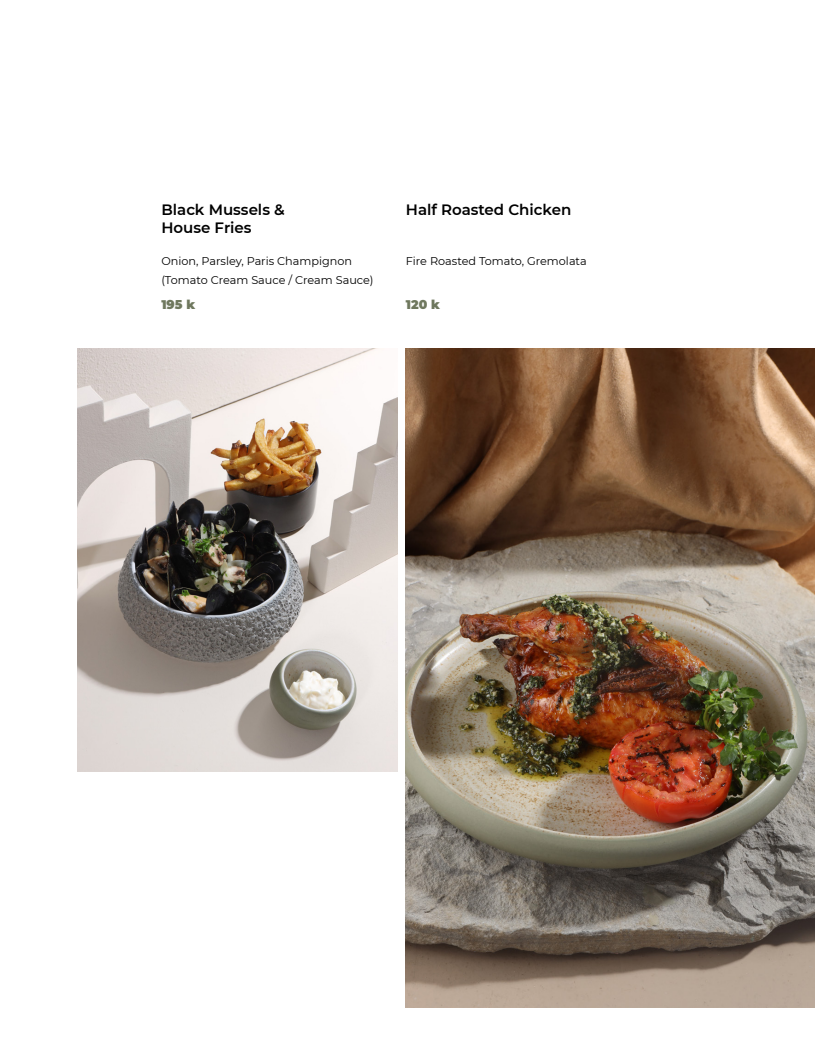
<style>
.page{position:relative;width:815px;height:1053px;background:#fff}
.page>*{position:absolute;margin:0;border:0;box-sizing:border-box;transform-origin:0 0}
.t1{font:600 15px "Montserrat";color:#000}
.t2{font:900 12.5px "Montserrat";color:#6f785e}
.t3{font:11.25px "Montserrat";color:#000}
</style>
<div class="page">
<img style="left:406px;top:348px;width:409px;height:659px">
<img style="left:78px;top:348px;width:319px;height:423px">
<p class="t1" style="left:161px;top:199px;width:125px">Black Mussels &amp;</p>
<p class="t1" style="left:161px;top:217px;width:92px">House Fries</p>
<p class="t3" style="left:161px;top:253px;width:192px">Onion, Parsley, Paris Champignon</p>
<p class="t3" style="left:161px;top:272px;width:214px">(Tomato Cream Sauce / Cream Sauce)</p>
<p class="t1" style="left:406px;top:199px;width:167px">Half Roasted Chicken</p>
<p class="t3" style="left:406px;top:253px;width:182px">Fire Roasted Tomato, Gremolata</p>
<p class="t2" style="left:161px;top:295px;width:35px">195 k</p>
<p class="t2" style="left:406px;top:295px;width:36px">120 k</p>
</div>
